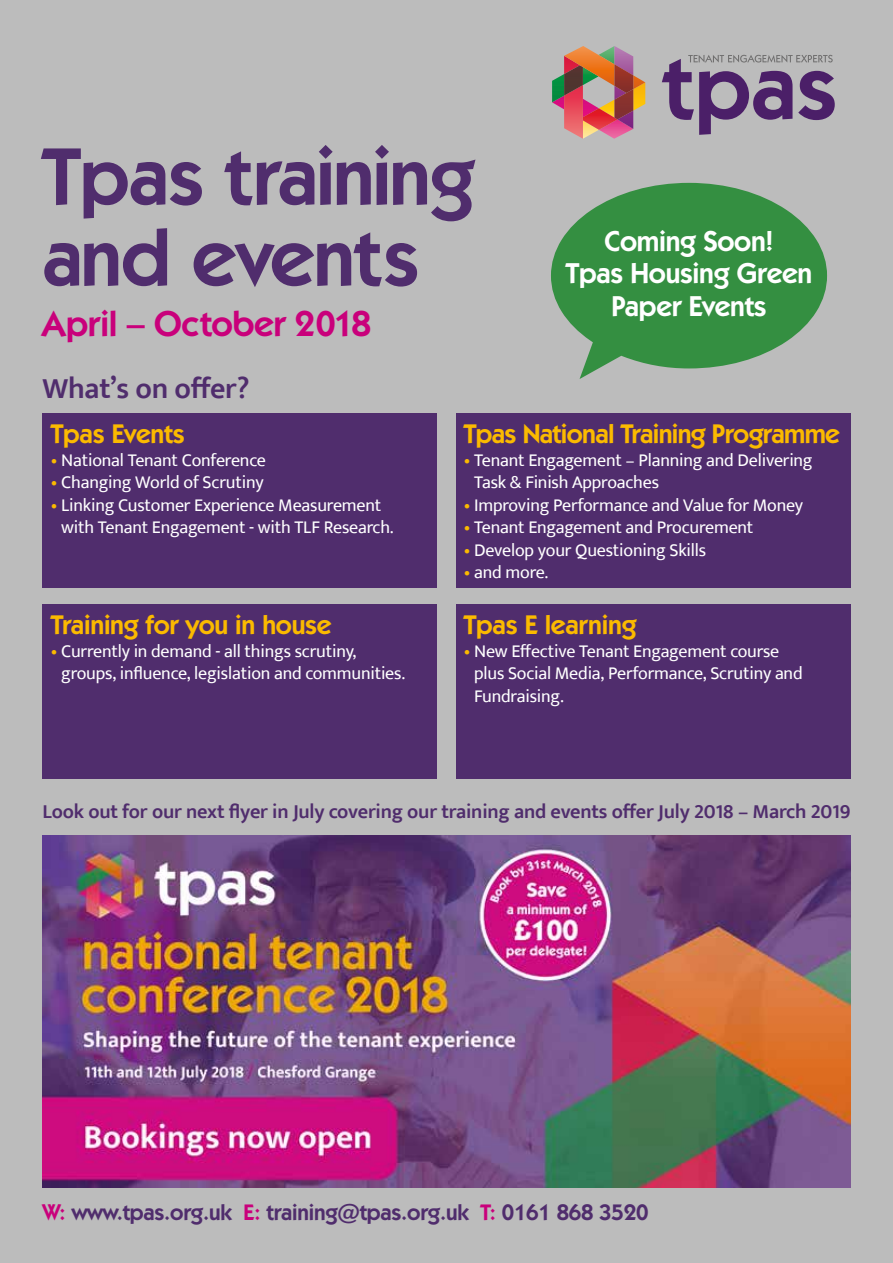
<style>
.page{position:relative;width:893px;height:1263px;background:#bcbcbc}
.page>*{position:absolute;margin:0;border:0;box-sizing:border-box;transform-origin:0 0}
.t1{font:600 81px/81px "Kabel IT Cby BT";letter-spacing:-.01em;color:#502d6d}
.t2{font:600 36px "Kabel IT Cby BT";letter-spacing:-.01em;color:#c9007b}
.t3{font:600 30px "Ek Mukta";letter-spacing:-.01em;color:#502d6d}
.t4{font:600 28.8px/32.5px "Kabel IT Cby BT";letter-spacing:-.01em;color:#fff;text-align:center}
.t5{font:600 27px "Kabel IT Cby BT";letter-spacing:-.01em;color:#fbba00}
.t6{font:600 22.5px "Kabel IT Cby BT";letter-spacing:-.01em;color:#502d6d}
.t7{font:600 20.4px "Ek Mukta";letter-spacing:-.01em;color:#502d6d}
.t8{font:18px/22.5px "Ek Mukta";letter-spacing:-.01em;color:#fff}
.s1{color:#fbba00}
.s2{color:#c9007b}
</style>
<div class="page">
<svg style="left:552px;top:46px;width:93px;height:93px"></svg>
<img style="left:614px;top:64px;width:19px;height:29px">
<svg style="left:662px;top:55px;width:173px;height:80px"></svg>
<div style="left:43px;top:414px;width:394px;height:174px;background:#502d6d"></div>
<div style="left:43px;top:604px;width:394px;height:175px;background:#502d6d"></div>
<div style="left:455px;top:414px;width:395px;height:174px;background:#502d6d"></div>
<div style="left:455px;top:604px;width:395px;height:175px;background:#502d6d"></div>
<svg style="left:551px;top:183px;width:276px;height:196px;fill:#348f41"></svg>
<img style="left:43px;top:836px;width:807px;height:351px">
<h1 class="t1" style="left:43px;top:134px;width:433px">Tpas training and events</h1>
<h2 class="t2" style="left:43px;top:301px;width:330px">April – October 2018</h2>
<h3 class="t3" style="left:43px;top:370px;width:209px">What’s on offer?</h3>
<h3 class="t5" style="left:51px;top:417px;width:135px">Tpas Events</h3>
<p class="t8" style="left:51px;top:448px;width:216px"><span class="s1">•</span> National Tenant Conference</p>
<p class="t8" style="left:51px;top:471px;width:214px"><span class="s1">•</span> Changing World of Scrutiny</p>
<p class="t8" style="left:61px;top:493px;width:334px;text-indent:-10px"><span class="s1">•</span> Linking Customer Experience Measurement with Tenant Engagement - with TLF Research.</p>
<h3 class="t4" style="left:566px;top:224px;width:248px">Coming Soon!<br>Tpas Housing Green<br>Paper Events</h3>
<h3 class="t5" style="left:464px;top:417px;width:377px">Tpas National Training Programme</h3>
<p class="t8" style="left:474px;top:448px;width:340px;text-indent:-10px"><span class="s1">•</span> Tenant Engagement – Planning and Delivering<br>Task &amp; Finish Approaches</p>
<p class="t8" style="left:464px;top:493px;width:341px"><span class="s1">•</span> Improving Performance and Value for Money</p>
<p class="t8" style="left:464px;top:516px;width:291px"><span class="s1">•</span> Tenant Engagement and Procurement</p>
<p class="t8" style="left:464px;top:538px;width:244px"><span class="s1">•</span> Develop your Questioning Skills</p>
<p class="t8" style="left:464px;top:561px;width:86px"><span class="s1">•</span> and more.</p>
<h3 class="t5" style="left:464px;top:608px;width:174px">Tpas E learning</h3>
<p class="t8" style="left:474px;top:639px;width:330px;text-indent:-10px"><span class="s1">•</span> New Effective Tenant Engagement course plus Social Media, Performance, Scrutiny and<br>Fundraising.</p>
<h3 class="t5" style="left:51px;top:608px;width:282px">Training for you in house</h3>
<p class="t8" style="left:61px;top:639px;width:345px;text-indent:-10px"><span class="s1">•</span> Currently in demand - all things scrutiny, groups, influence, legislation and communities.</p>
<p class="t7" style="left:43px;top:799px;width:810px">Look out for our next flyer in July covering our training and events offer July 2018 – March 2019</p>
<p class="t6" style="left:43px;top:1198px;width:607px"><span class="s2">W:</span> www.tpas.org.uk <span class="s2">E:</span> training@tpas.org.uk <span class="s2">T:</span> 0161 868 3520</p>
</div>
